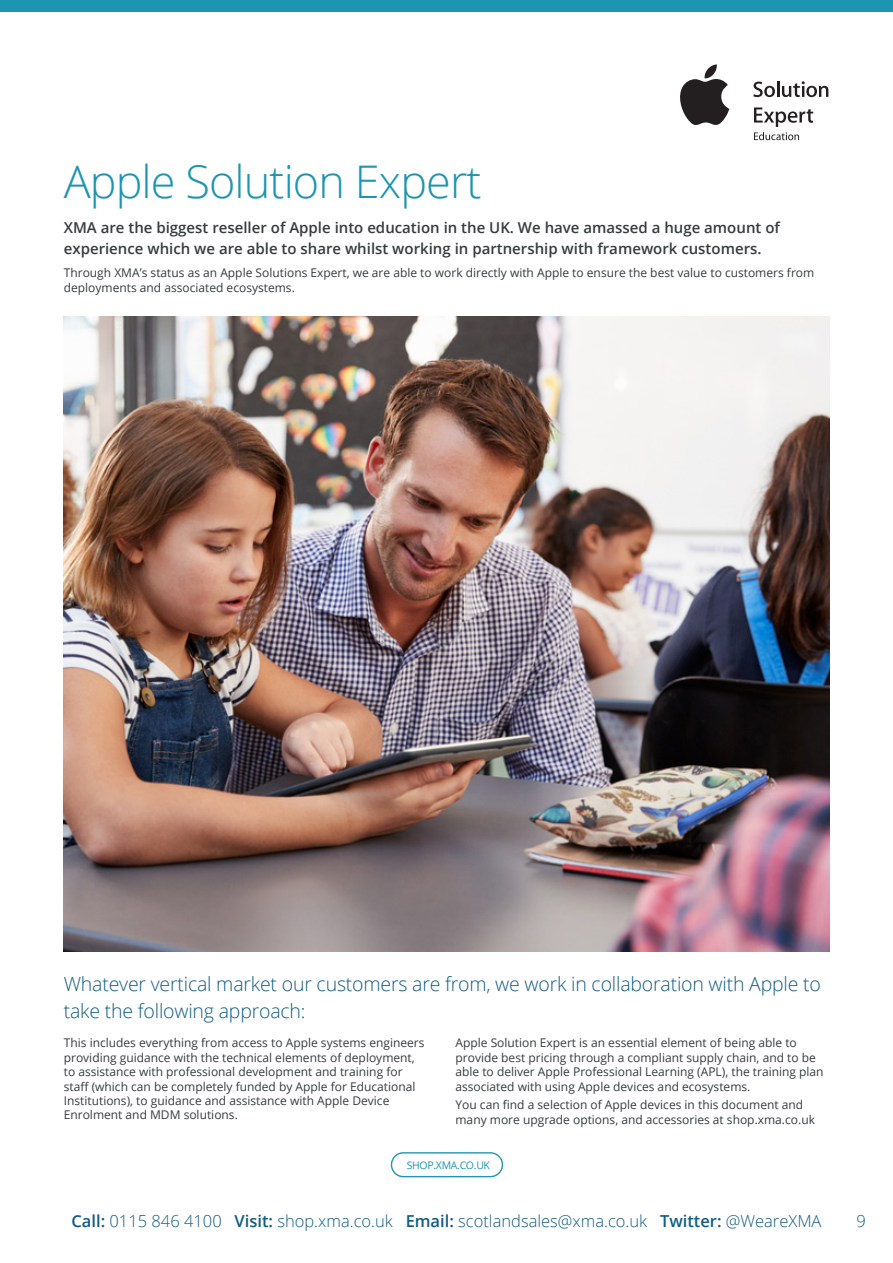
<style>
.page{position:relative;width:893px;height:1263px;background:#fff}
.page>*{position:absolute;margin:0;border:0;box-sizing:border-box;transform-origin:0 0}
.t1{font:300 45px "Open Sans";letter-spacing:-.02em;color:#1d95b1}
.t2{font:300 19.5px/27px "Open Sans";letter-spacing:-.01em;color:#115b84}
.t3{font:300 16.5px "Open Sans";color:#115b84}
.t4{font:600 15px/21px "Open Sans";color:#373b3e}
.t5{font:12px/14.4px "Open Sans";color:#373b3e}
.t6{font:10.5px "Open Sans";letter-spacing:-.03em;color:#1d95b1}
.s1{font-weight:600}
</style>
<div class="page">
<div style="left:0;top:0;width:893px;height:12px;background:#1d95b1"></div>
<img style="left:64px;top:316px;width:765px;height:635px">
<svg style="left:680px;top:64px;width:49px;height:61px"></svg>
<svg style="left:753px;top:81px;width:75px;height:16px"></svg>
<svg style="left:754px;top:107px;width:59px;height:33px"></svg>
<div style="left:391px;top:1152px;width:112px;height:25px;border:1px solid #2096af;border-radius:12px"></div>
<p class="t1" style="left:64px;top:151px;width:419px">Apple Solution Expert</p>
<p class="t4" style="left:64px;top:217px;width:718px">XMA are the biggest reseller of Apple into education in the UK. We have amassed a huge amount of experience which we are able to share whilst working in partnership with framework customers.</p>
<p class="t5" style="left:64px;top:265px;width:752px">Through XMA’s status as an Apple Solutions Expert, we are able to work directly with Apple to ensure the best value to customers from deployments and associated ecosystems.</p>
<p class="t2" style="left:64px;top:970px;width:759px">Whatever vertical market our customers are from, we work in collaboration with Apple to take the following approach:</p>
<p class="t5" style="left:64px;top:1035px;width:362px">This includes everything from access to Apple systems engineers providing guidance with the technical elements of deployment, to assistance with professional development and training for staff (which can be completely funded by Apple for Educational Institutions), to guidance and assistance with Apple Device Enrolment and MDM solutions.</p>
<p class="t5" style="left:455px;top:1035px;width:370px">Apple Solution Expert is an essential element of being able to provide best pricing through a compliant supply chain, and to be able to deliver Apple Professional Learning (APL), the training plan associated with using Apple devices and ecosystems.</p>
<p class="t5" style="left:455px;top:1097px;width:361px">You can find a selection of Apple devices in this document and many more upgrade options, and accessories at shop.xma.co.uk</p>
<p class="t6" style="left:407px;top:1158px;width:85px">SHOP.XMA.CO.UK</p>
<h3 class="t3" style="left:71px;top:1209px;width:751px"><span class="s1">Call:</span> 0115 846 4100 <span class="s1">Visit:</span> shop.xma.co.uk <span class="s1">Email:</span> scotlandsales@xma.co.uk <span class="s1">Twitter:</span> @WeareXMA</h3>
<h3 class="t3" style="left:856px;top:1209px;width:11px">9</h3>
</div>
